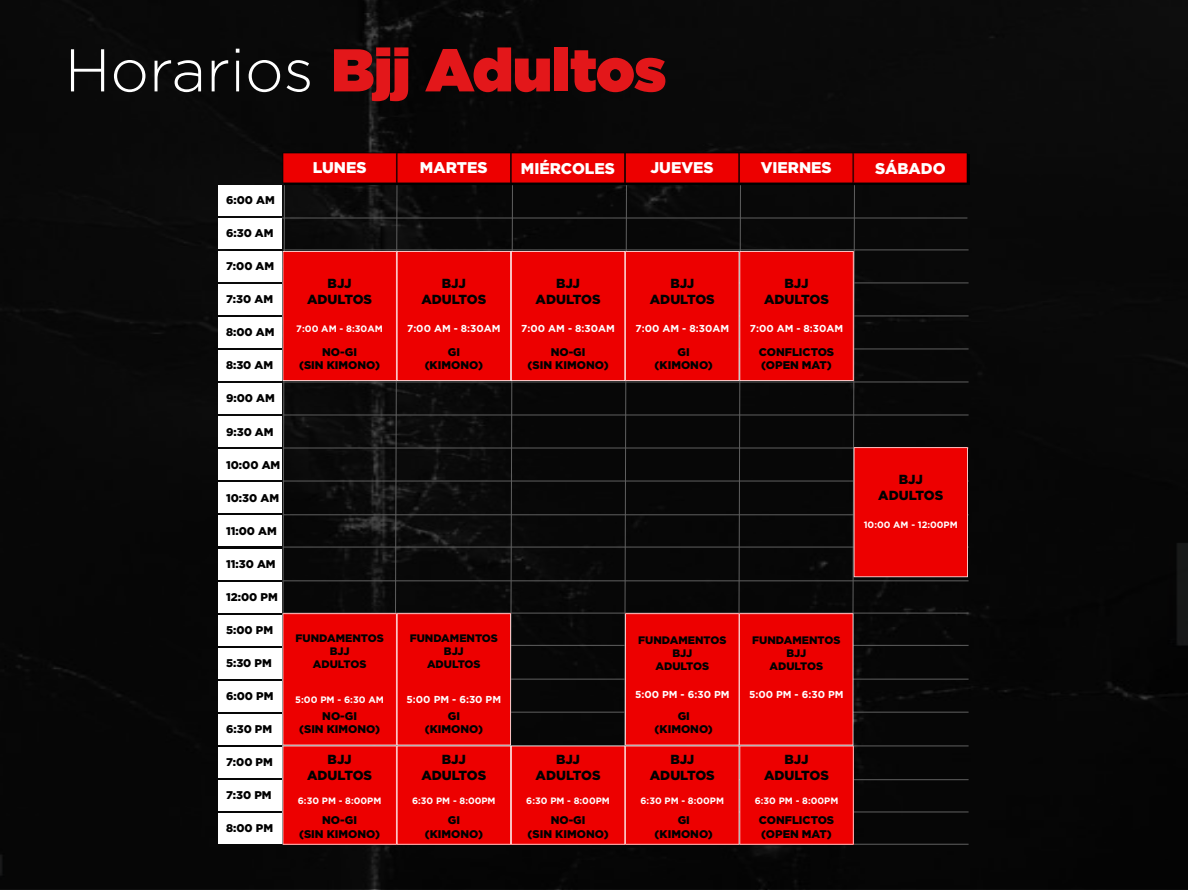
<style>
.page{position:relative;width:1188px;height:890px;background:#fff}
.page>*{position:absolute;margin:0;border:0;box-sizing:border-box;transform-origin:0 0}
.t1{font:900 60.15px "Gotham";color:#e3171a}
.t2{font:900 15.52px "Gotham";color:#fff}
.t3{font:900 13.12px/15.8px "Gotham";letter-spacing:-.005em;color:#000;text-align:center}
.t4{font:900 11.18px/13.4px "Gotham";color:#000;text-align:center}
.t5{font:900 10.88px/13px "Gotham";color:#000;text-align:center}
.t6{font:700 10.05px "Gotham";color:#fff}
.t7{font:700 9.38px "Gotham";color:#fff}
.t8{font:700 9.23px "Gotham";color:#fff}
.s1{font-weight:300;color:#fff}
</style>
<div class="page">
<div style="left:0;top:0;width:1188px;height:888px;background:#080808"></div>
<hr style="left:283px;top:249px;width:686px;height:1px;background:#606060">
<hr style="left:283px;top:282px;width:686px;height:1px;background:#606060">
<hr style="left:283px;top:315px;width:686px;height:1px;background:#606060">
<hr style="left:283px;top:348px;width:686px;height:1px;background:#606060">
<hr style="left:283px;top:381px;width:686px;height:1px;background:#606060">
<hr style="left:283px;top:414px;width:686px;height:1px;background:#606060">
<hr style="left:283px;top:447px;width:686px;height:1px;background:#606060">
<hr style="left:283px;top:480px;width:686px;height:1px;background:#606060">
<hr style="left:283px;top:514px;width:686px;height:1px;background:#606060">
<hr style="left:283px;top:546px;width:686px;height:1px;background:#606060">
<hr style="left:283px;top:580px;width:686px;height:1px;background:#606060">
<hr style="left:283px;top:612px;width:686px;height:1px;background:#606060">
<hr style="left:283px;top:645px;width:686px;height:1px;background:#606060">
<hr style="left:283px;top:678px;width:686px;height:1px;background:#606060">
<hr style="left:283px;top:711px;width:686px;height:1px;background:#606060">
<hr style="left:283px;top:745px;width:686px;height:1px;background:#606060">
<hr style="left:283px;top:779px;width:686px;height:1px;background:#606060">
<hr style="left:283px;top:811px;width:686px;height:1px;background:#606060">
<hr style="left:283px;top:843px;width:686px;height:1px;background:#606060">
<div style="left:219px;top:185px;width:63px;height:31px;background:#fff"></div>
<svg style="left:281px;top:153px;width:687px;height:691px"></svg>
<div style="left:219px;top:218px;width:63px;height:31px;background:#fff"></div>
<div style="left:219px;top:251px;width:63px;height:31px;background:#fff"></div>
<div style="left:219px;top:284px;width:63px;height:31px;background:#fff"></div>
<div style="left:219px;top:317px;width:63px;height:31px;background:#fff"></div>
<div style="left:219px;top:350px;width:63px;height:31px;background:#fff"></div>
<div style="left:219px;top:383px;width:63px;height:31px;background:#fff"></div>
<div style="left:219px;top:416px;width:63px;height:31px;background:#fff"></div>
<div style="left:219px;top:449px;width:63px;height:31px;background:#fff"></div>
<div style="left:219px;top:482px;width:63px;height:31px;background:#fff"></div>
<div style="left:219px;top:515px;width:63px;height:31px;background:#fff"></div>
<div style="left:219px;top:548px;width:63px;height:31px;background:#fff"></div>
<div style="left:219px;top:581px;width:63px;height:31px;background:#fff"></div>
<div style="left:219px;top:614px;width:63px;height:31px;background:#fff"></div>
<div style="left:219px;top:648px;width:63px;height:30px;background:#fff"></div>
<div style="left:219px;top:681px;width:63px;height:30px;background:#fff"></div>
<div style="left:219px;top:714px;width:63px;height:30px;background:#fff"></div>
<div style="left:219px;top:747px;width:63px;height:30px;background:#fff"></div>
<div style="left:219px;top:780px;width:63px;height:30px;background:#fff"></div>
<div style="left:219px;top:813px;width:63px;height:30px;background:#fff"></div>
<h1 class="t1" style="left:65px;top:27px;width:603px"><span class="s1">Horarios</span> Bjj Adultos</h1>
<p class="t4" style="left:226px;top:193px;width:50px">6:00 AM</p>
<p class="t4" style="left:226px;top:226px;width:49px">6:30 AM</p>
<p class="t4" style="left:226px;top:259px;width:50px">7:00 AM</p>
<p class="t4" style="left:226px;top:292px;width:49px">7:30 AM</p>
<p class="t4" style="left:226px;top:325px;width:50px">8:00 AM</p>
<p class="t4" style="left:226px;top:358px;width:49px">8:30 AM</p>
<p class="t4" style="left:226px;top:391px;width:50px">9:00 AM</p>
<p class="t4" style="left:226px;top:424px;width:49px">9:30 AM</p>
<p class="t4" style="left:226px;top:457px;width:56px">10:00 AM</p>
<p class="t4" style="left:226px;top:490px;width:55px">10:30 AM</p>
<p class="t4" style="left:226px;top:524px;width:52px">11:00 AM</p>
<p class="t4" style="left:226px;top:557px;width:51px">11:30 AM</p>
<p class="t4" style="left:226px;top:590px;width:53px">12:00 PM</p>
<p class="t4" style="left:226px;top:623px;width:49px">5:00 PM</p>
<p class="t4" style="left:226px;top:656px;width:47px">5:30 PM</p>
<p class="t4" style="left:226px;top:689px;width:49px">6:00 PM</p>
<p class="t4" style="left:226px;top:722px;width:48px">6:30 PM</p>
<p class="t4" style="left:226px;top:755px;width:48px">7:00 PM</p>
<p class="t4" style="left:226px;top:788px;width:47px">7:30 PM</p>
<p class="t4" style="left:226px;top:821px;width:49px">8:00 PM</p>
<h2 class="t2" style="left:313px;top:159px;width:55px">LUNES</h2>
<h2 class="t2" style="left:420px;top:159px;width:69px">MARTES</h2>
<h2 class="t2" style="left:521px;top:159px;width:96px">MIÉRCOLES</h2>
<h2 class="t2" style="left:650px;top:159px;width:65px">JUEVES</h2>
<h2 class="t2" style="left:761px;top:159px;width:73px">VIERNES</h2>
<h2 class="t2" style="left:875px;top:159px;width:72px">SÁBADO</h2>
<p class="t3" style="left:307px;top:275px;width:66px">BJJ<br>ADULTOS</p>
<p class="t7" style="left:296px;top:323px;width:88px">7:00 AM - 8:30AM</p>
<p class="t4" style="left:299px;top:344px;width:83px">NO-GI<br>(SIN KIMONO)</p>
<p class="t3" style="left:421px;top:275px;width:66px">BJJ<br>ADULTOS</p>
<p class="t6" style="left:407px;top:323px;width:95px">7:00 AM - 8:30AM</p>
<p class="t3" style="left:536px;top:275px;width:66px">BJJ<br>ADULTOS</p>
<p class="t6" style="left:521px;top:323px;width:95px">7:00 AM - 8:30AM</p>
<p class="t3" style="left:650px;top:275px;width:66px">BJJ<br>ADULTOS</p>
<p class="t6" style="left:636px;top:323px;width:95px">7:00 AM - 8:30AM</p>
<p class="t3" style="left:764px;top:275px;width:66px">BJJ<br>ADULTOS</p>
<p class="t6" style="left:750px;top:323px;width:95px">7:00 AM - 8:30AM</p>
<p class="t4" style="left:425px;top:344px;width:60px">GI (KIMONO)</p>
<p class="t4" style="left:655px;top:344px;width:60px">GI (KIMONO)</p>
<p class="t4" style="left:528px;top:344px;width:83px">NO-GI<br>(SIN KIMONO)</p>
<p class="t4" style="left:759px;top:344px;width:77px;text-align:left">CONFLICTOS (OPEN MAT)</p>
<p class="t3" style="left:878px;top:471px;width:66px">BJJ<br>ADULTOS</p>
<p class="t8" style="left:864px;top:519px;width:96px">10:00 AM - 12:00PM</p>
<p class="t5" style="left:295px;top:631px;width:90px">FUNDAMENTOS<br>BJJ<br>ADULTOS</p>
<p class="t7" style="left:295px;top:694px;width:90px">5:00 PM - 6:30 AM</p>
<p class="t5" style="left:410px;top:631px;width:90px">FUNDAMENTOS<br>BJJ<br>ADULTOS</p>
<p class="t6" style="left:407px;top:694px;width:96px">5:00 PM - 6:30 PM</p>
<p class="t5" style="left:638px;top:633px;width:90px">FUNDAMENTOS<br>BJJ<br>ADULTOS</p>
<p class="t6" style="left:635px;top:688px;width:96px">5:00 PM - 6:30 PM</p>
<p class="t5" style="left:752px;top:633px;width:90px">FUNDAMENTOS<br>BJJ<br>ADULTOS</p>
<p class="t6" style="left:749px;top:688px;width:96px">5:00 PM - 6:30 PM</p>
<p class="t4" style="left:299px;top:709px;width:83px">NO-GI<br>(SIN KIMONO)</p>
<p class="t4" style="left:425px;top:709px;width:60px">GI (KIMONO)</p>
<p class="t4" style="left:655px;top:709px;width:60px">GI (KIMONO)</p>
<p class="t3" style="left:307px;top:751px;width:66px">BJJ<br>ADULTOS</p>
<p class="t8" style="left:298px;top:795px;width:85px">6:30 PM - 8:00PM</p>
<p class="t3" style="left:421px;top:751px;width:66px">BJJ<br>ADULTOS</p>
<p class="t8" style="left:412px;top:795px;width:85px">6:30 PM - 8:00PM</p>
<p class="t3" style="left:536px;top:751px;width:66px">BJJ<br>ADULTOS</p>
<p class="t8" style="left:526px;top:795px;width:85px">6:30 PM - 8:00PM</p>
<p class="t3" style="left:650px;top:751px;width:66px">BJJ<br>ADULTOS</p>
<p class="t8" style="left:641px;top:795px;width:85px">6:30 PM - 8:00PM</p>
<p class="t3" style="left:764px;top:751px;width:66px">BJJ<br>ADULTOS</p>
<p class="t8" style="left:755px;top:795px;width:85px">6:30 PM - 8:00PM</p>
<p class="t4" style="left:299px;top:813px;width:83px">NO-GI<br>(SIN KIMONO)</p>
<p class="t4" style="left:528px;top:813px;width:83px">NO-GI<br>(SIN KIMONO)</p>
<p class="t4" style="left:759px;top:813px;width:77px;text-align:left">CONFLICTOS (OPEN MAT)</p>
<p class="t4" style="left:425px;top:813px;width:60px">GI (KIMONO)</p>
<p class="t4" style="left:655px;top:813px;width:60px">GI (KIMONO)</p>
</div>
